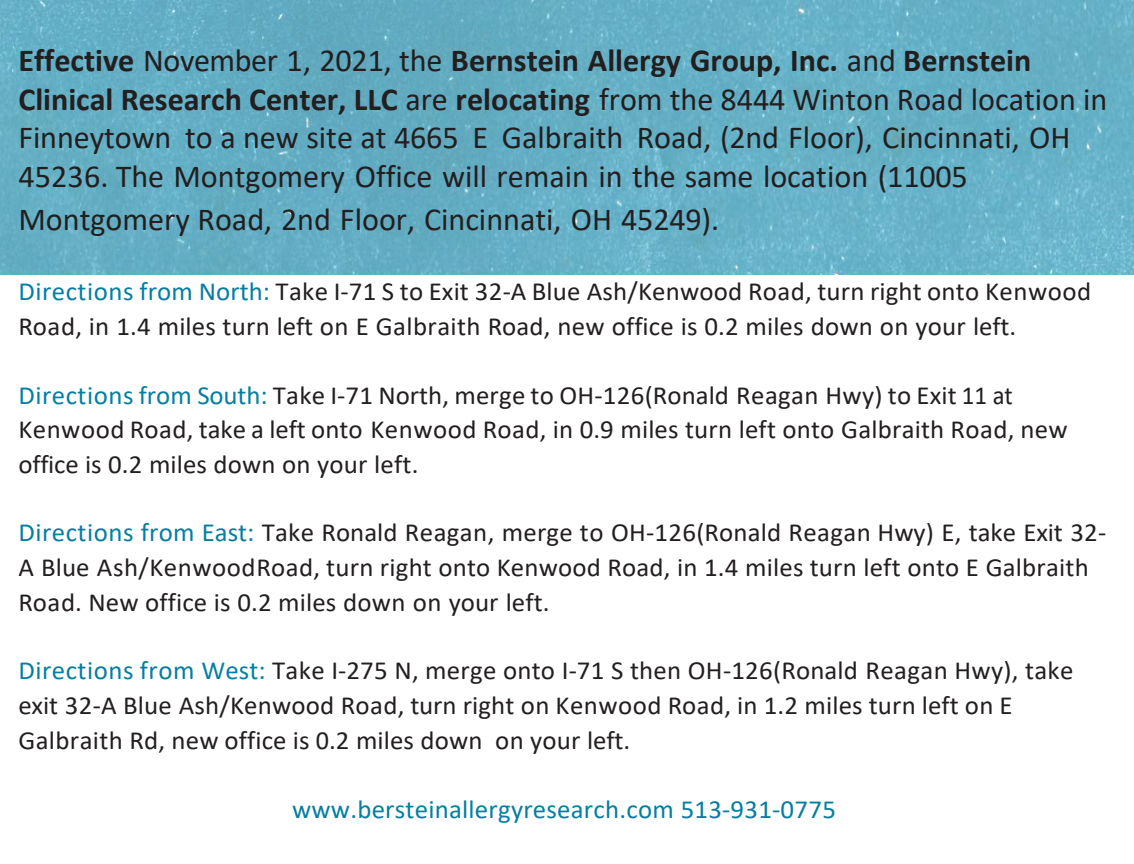
<style>
.page{position:relative;width:1134px;height:864px;background:#fff}
.page>*{position:absolute;margin:0;border:0;box-sizing:border-box;transform-origin:0 0}
.t1{font:32.1px/38.7px "Calibri";color:#231f20}
.t2{font:26.1px/34.8px "Calibri";letter-spacing:.005em;color:#231f20}
.t3{font:26.1px "Calibri";letter-spacing:.01em;color:#057ea0}
.s1{font-weight:700}
.s2{color:#057ea0}
</style>
<div class="page">
<img style="left:0;top:0;width:1134px;height:275px">
<p class="t1" style="left:18px;top:40px;width:1091px"><span class="s1">Effective</span> November 1, 2021, the <span class="s1">Bernstein Allergy Group, Inc.</span> and <span class="s1">Bernstein Clinical Research Center, LLC</span> are <span class="s1">relocating</span> from the 8444 Winton Road location in Finneytown to a new site at 4665 E Galbraith Road, (2nd Floor), Cincinnati, OH 45236. The Montgomery Office will remain in the same location (11005</p>
<p class="t1" style="left:18px;top:199px;width:702px">Montgomery Road, 2nd Floor, Cincinnati, OH 45249).</p>
<p class="t2" style="left:18px;top:274px;width:1074px"><span class="s2">Directions from North:</span> Take I-71 S to Exit 32-A Blue Ash/Kenwood Road, turn right onto Kenwood<br>Road, in 1.4 miles turn left on E Galbraith Road, new office is 0.2 miles down on your left.</p>
<p class="t2" style="left:18px;top:377px;width:1051px"><span class="s2">Directions from South:</span> Take I-71 North, merge to OH-126(Ronald Reagan Hwy) to Exit 11 at<br>Kenwood Road, take a left onto Kenwood Road, in 0.9 miles turn left onto Galbraith Road, new office is 0.2 miles down on your left.</p>
<p class="t2" style="left:18px;top:515px;width:1090px"><span class="s2">Directions from East:</span> Take Ronald Reagan, merge to OH-126(Ronald Reagan Hwy) E, take Exit 32-<br>A Blue Ash/KenwoodRoad, turn right onto Kenwood Road, in 1.4 miles turn left onto E Galbraith<br>Road. New office is 0.2 miles down on your left.</p>
<p class="t2" style="left:18px;top:653px;width:1057px"><span class="s2">Directions from West:</span> Take I-275 N, merge onto I-71 S then OH-126(Ronald Reagan Hwy), take exit 32-A Blue Ash/Kenwood Road, turn right on Kenwood Road, in 1.2 miles turn left on E<br>Galbraith Rd, new office is 0.2 miles down on your left.</p>
<p class="t3" style="left:292px;top:792px;width:546px">www.bersteinallergyresearch.com 513-931-0775</p>
</div>
